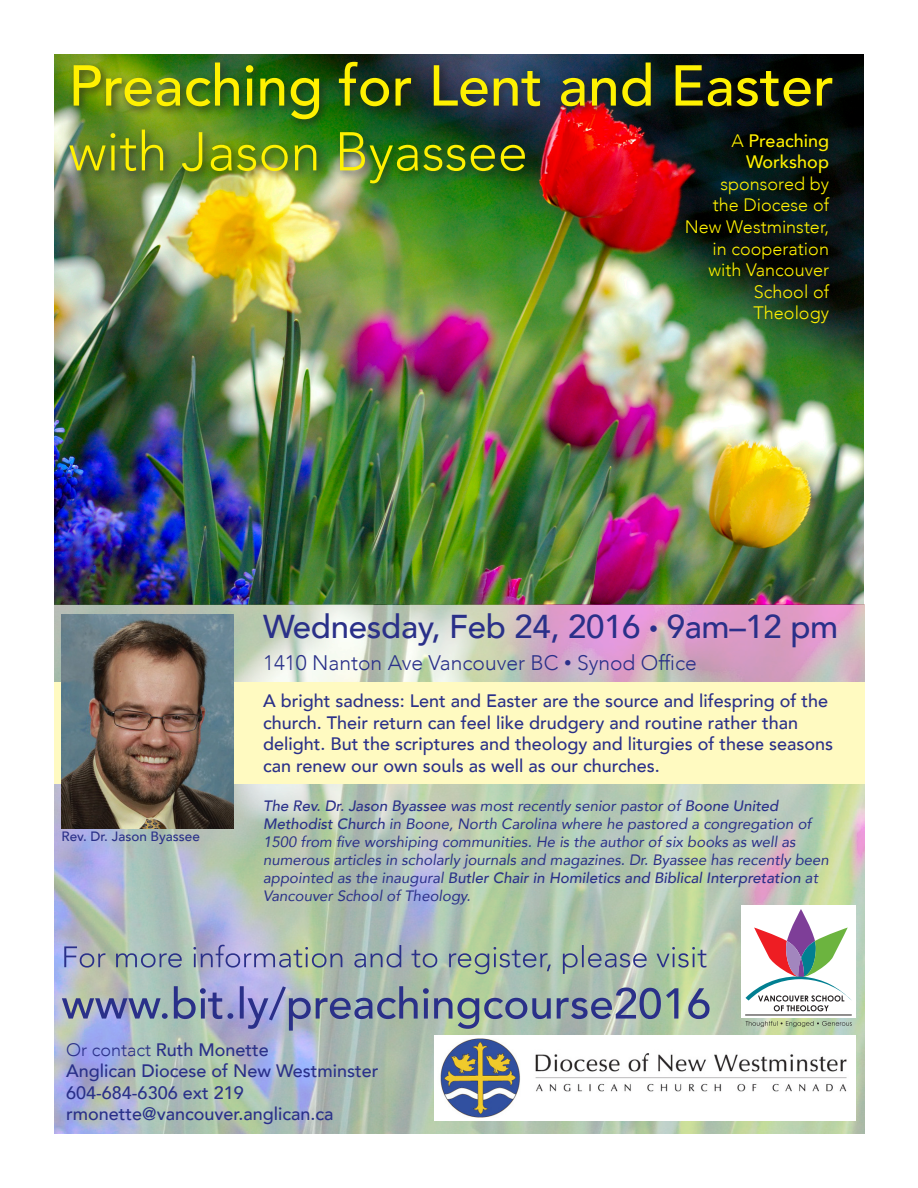
<style>
.page{position:relative;width:918px;height:1188px;background:#fff}
.page>*{position:absolute;margin:0;border:0;box-sizing:border-box;transform-origin:0 0}
.t1{font:500 33px "Avenir";letter-spacing:-.01em;color:#2a3089}
.t2{font:300 21px "Avenir";color:#2a3089}
.t3{font:500 18px/21.6px "Avenir";color:#2a3089}
.t4{font:300 18px/21.6px "Avenir";color:#fff101;text-align:right}
.t5{font:500 18px/21.6px "Avenir";color:#fff101;text-align:right}
.t6{font:italic 15px/18px "Avenir";color:#2a3089}
.t7{font:500 13.5px "Avenir";color:#2a3089}
.s1{font-weight:300}
.s2{font-size:18px}
.s3{font-size:15px}
.s4{font-weight:500}
</style>
<div class="page">
<img style="left:54px;top:54px;width:810px;height:1080px">
<div style="left:65px;top:57px;width:778px;height:138px;background:#231f20;opacity:.75"></div>
<img style="left:69px;top:130px;width:456px;height:53px">
<img style="left:74px;top:62px;width:758px;height:57px">
<img style="left:434px;top:1035px;width:421px;height:86px">
<div style="left:741px;top:906px;width:114px;height:112px;background:#fff"></div>
<svg style="left:746px;top:909px;width:105px;height:102px"></svg>
<hr style="left:745px;top:1015px;width:107px;height:1px;background:#231f20">
<svg style="left:746px;top:1021px;width:106px;height:6px"></svg>
<div style="left:54px;top:682px;width:810px;height:101px;background:#fffac1"></div>
<img style="left:62px;top:614px;width:172px;height:214px">
<svg style="left:62px;top:986px;width:648px;height:45px;background:#93a1ad"></svg>
<svg style="left:64px;top:945px;width:643px;height:29px;background:#9faeae"></svg>
<p class="t5" style="left:732px;top:128px;width:99px"><span class="s1">A</span> Preaching<br>Workshop</p>
<p class="t4" style="left:685px;top:173px;width:146px">sponsored by<br>the Diocese of<br>New Westminster, in cooperation with Vancouver<br>School of<br>Theology</p>
<p class="t7" style="left:62px;top:825px;width:140px">Rev. Dr. Jason Byassee</p>
<h1 class="t1" style="left:263px;top:598px;width:577px">Wednesday, Feb 24, 2016 <span class="s2">•</span> 9am–12 pm</h1>
<h2 class="t2" style="left:263px;top:650px;width:435px">1410 Nanton Ave Vancouver BC <span class="s3">•</span> Synod Office</h2>
<p class="t3" style="left:263px;top:689px;width:572px">A bright sadness: Lent and Easter are the source and lifespring of the church. Their return can feel like drudgery and routine rather than delight. But the scriptures and theology and liturgies of these seasons can renew our own souls as well as our churches.</p>
<p class="t6" style="left:263px;top:797px;width:567px"><span class="s4">The Rev. Dr. Jason Byassee</span> was most recently senior pastor of <span class="s4">Boone United Methodist Church</span> in Boone, North Carolina where he pastored a congregation of 1500 from five worshiping communities. He is the author of six books as well as numerous articles in scholarly journals and magazines. Dr. Byassee has recently been appointed as the inaugural <span class="s4">Butler Chair in Homiletics and Biblical Interpretation</span> at Vancouver School of Theology.</p>
<p class="t3" style="left:66px;top:1037px;width:314px"><span class="s1">Or contact</span> Ruth Monette<br>Anglican Diocese of New Westminster<br>604-684-6306 ext 219 rmonette@vancouver.anglican.ca</p>
</div>
